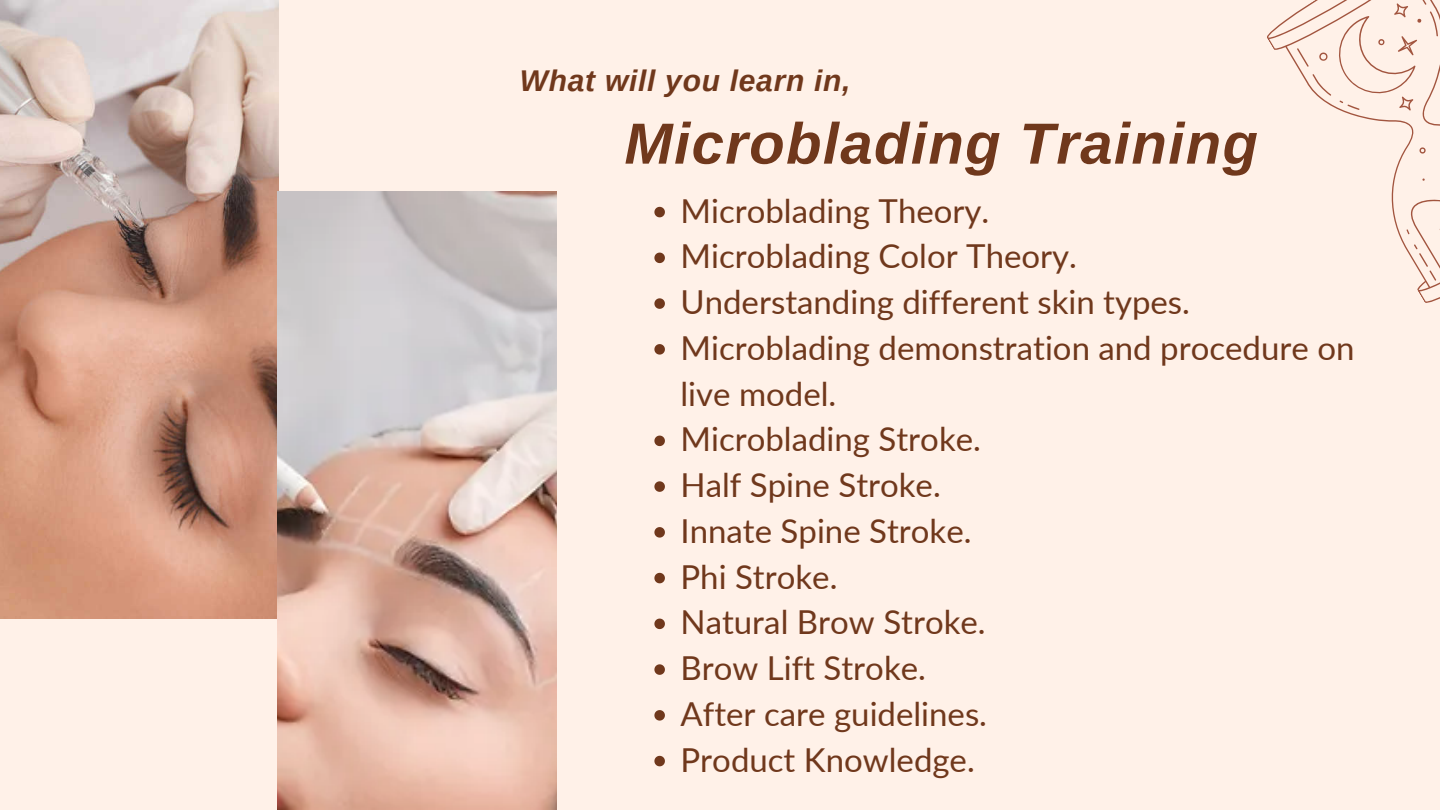
<style>
.page{position:relative;width:1440px;height:810px;background:#fff1e8}
.page>*{position:absolute;margin:0;border:0;box-sizing:border-box;transform-origin:0 0}
.t1{font:italic 700 58px "Arimo";letter-spacing:.025em;color:#70381c}
.t2{font:33px/45.8px "Lato";color:#70381c}
.t3{font:italic 700 30px "Arimo";letter-spacing:.025em;color:#70381c}
</style>
<div class="page">
<img style="left:0;top:0;width:278px;height:619px">
<img style="left:278px;top:191px;width:278px;height:619px">
<svg style="left:1267px;top:0;width:173px;height:303px"></svg>
<svg style="left:654px;top:207px;width:11px;height:10px"></svg>
<svg style="left:654px;top:253px;width:11px;height:10px"></svg>
<svg style="left:654px;top:298px;width:11px;height:11px"></svg>
<svg style="left:654px;top:344px;width:11px;height:11px"></svg>
<svg style="left:654px;top:436px;width:11px;height:10px"></svg>
<svg style="left:654px;top:481px;width:11px;height:11px"></svg>
<svg style="left:654px;top:527px;width:11px;height:11px"></svg>
<svg style="left:654px;top:573px;width:11px;height:10px"></svg>
<svg style="left:654px;top:619px;width:11px;height:10px"></svg>
<svg style="left:654px;top:664px;width:11px;height:11px"></svg>
<svg style="left:654px;top:710px;width:11px;height:11px"></svg>
<svg style="left:654px;top:756px;width:11px;height:10px"></svg>
<p class="t3" style="left:520px;top:64px;width:332px">What will you learn in,</p>
<h1 class="t1" style="left:624px;top:111px;width:635px">Microblading Training</h1>
<p class="t2" style="left:681px;top:187px;width:675px">Microblading Theory.<br>Microblading Color Theory.<br>Understanding different skin types.<br>Microblading demonstration and procedure on live model.<br>Microblading Stroke.<br>Half Spine Stroke.<br>Innate Spine Stroke.<br>Phi Stroke.<br>Natural Brow Stroke.<br>Brow Lift Stroke.<br>After care guidelines.<br>Product Knowledge.</p>
</div>
